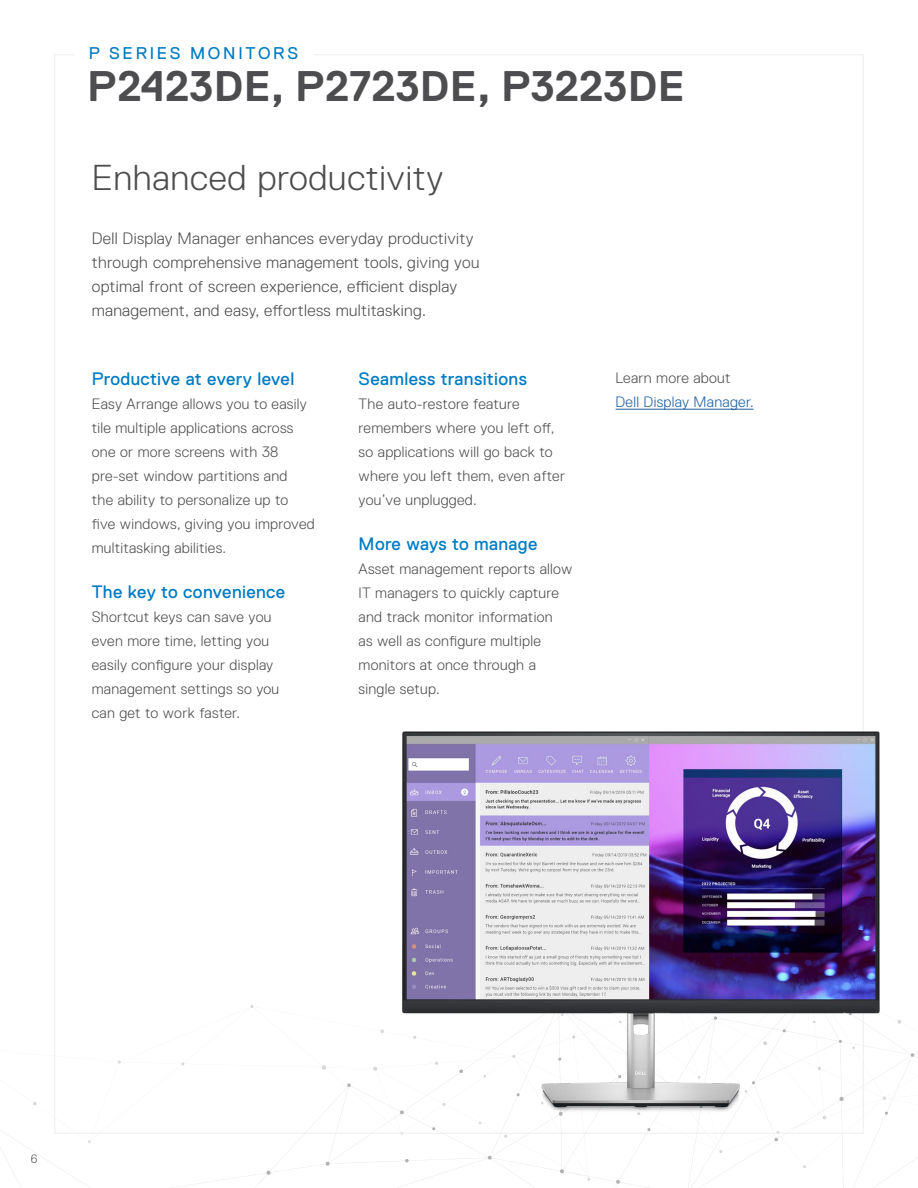
<style>
.page{position:relative;width:918px;height:1188px;background:#fff}
.page>*{position:absolute;margin:0;border:0;box-sizing:border-box;transform-origin:0 0}
.t1{font:700 42.75px "Dell Replica";color:#4d4d4f}
.Page_Title_24___28_8{font:300 36px "Dell Replica";letter-spacing:.02em;color:#4d4d4f}
.Blue_Header_12_14{font:18px "Dell Replica";letter-spacing:.02em;color:#007bc3}
.t2{font:16.95px "Dell Replica";letter-spacing:.16em;color:#007bc3}
.Under_header_11_16{font:300 16.5px/24px "Dell Replica";letter-spacing:.02em;color:#4d4d4f}
.Body_10_16{font:300 15px/24px "Dell Replica";letter-spacing:.02em;color:#4d4d4f}
.t3{font:300 15px "Dell Replica";letter-spacing:.02em;color:#215e9e}
.t4{font:300 12px "Dell Replica";color:#4d4d4f}
</style>
<div class="page">
<svg style="left:266px;top:1171px;width:5px;height:4px"></svg>
<svg style="left:326px;top:1162px;width:4px;height:4px"></svg>
<hr style="left:616px;top:409px;width:138px;height:1px;background:#215e9e">
<img style="left:340px;top:623px;width:578px;height:565px">
<p class="t2" style="left:89px;top:44px;width:211px">P SERIES MONITORS</p>
<h1 class="t1" style="left:87px;top:63px;width:599px">P2423DE, P2723DE, P3223DE</h1>
<p class="Page_Title_24___28_8" style="left:92px;top:158px;width:353px">Enhanced productivity</p>
<p class="Under_header_11_16" style="left:92px;top:226px;width:389px">Dell Display Manager enhances everyday productivity through comprehensive management tools, giving you optimal front of screen experience, efficient display management, and easy, effortless multitasking.</p>
<p class="Blue_Header_12_14" style="left:92px;top:369px;width:204px">Productive at every level</p>
<p class="Body_10_16" style="left:92px;top:392px;width:217px">Easy Arrange allows you to easily tile multiple applications across one or more screens with 38 pre-set window partitions and</p>
<p class="Body_10_16" style="left:92px;top:488px;width:225px">the ability to personalize up to five windows, giving you improved multitasking abilities.</p>
<p class="Blue_Header_12_14" style="left:92px;top:582px;width:195px">The key to convenience</p>
<p class="Body_10_16" style="left:92px;top:605px;width:189px">Shortcut keys can save you even more time, letting you easily configure your display management settings so you can get to work faster.</p>
<p class="Blue_Header_12_14" style="left:359px;top:369px;width:170px">Seamless transitions</p>
<p class="Body_10_16" style="left:359px;top:392px;width:208px">The auto-restore feature remembers where you left off, so applications will go back to where you left them, even after you’ve unplugged.</p>
<p class="Blue_Header_12_14" style="left:359px;top:534px;width:180px">More ways to manage</p>
<p class="Body_10_16" style="left:359px;top:557px;width:215px">Asset management reports allow<br>IT managers to quickly capture and track monitor information<br>as well as configure multiple monitors at once through a single setup.</p>
<p class="Body_10_16" style="left:616px;top:366px;width:117px">Learn more about</p>
<p class="t3" style="left:616px;top:393px;width:140px">Dell Display Manager.</p>
<p class="t4" style="left:31px;top:1152px;width:8px">6</p>
</div>
